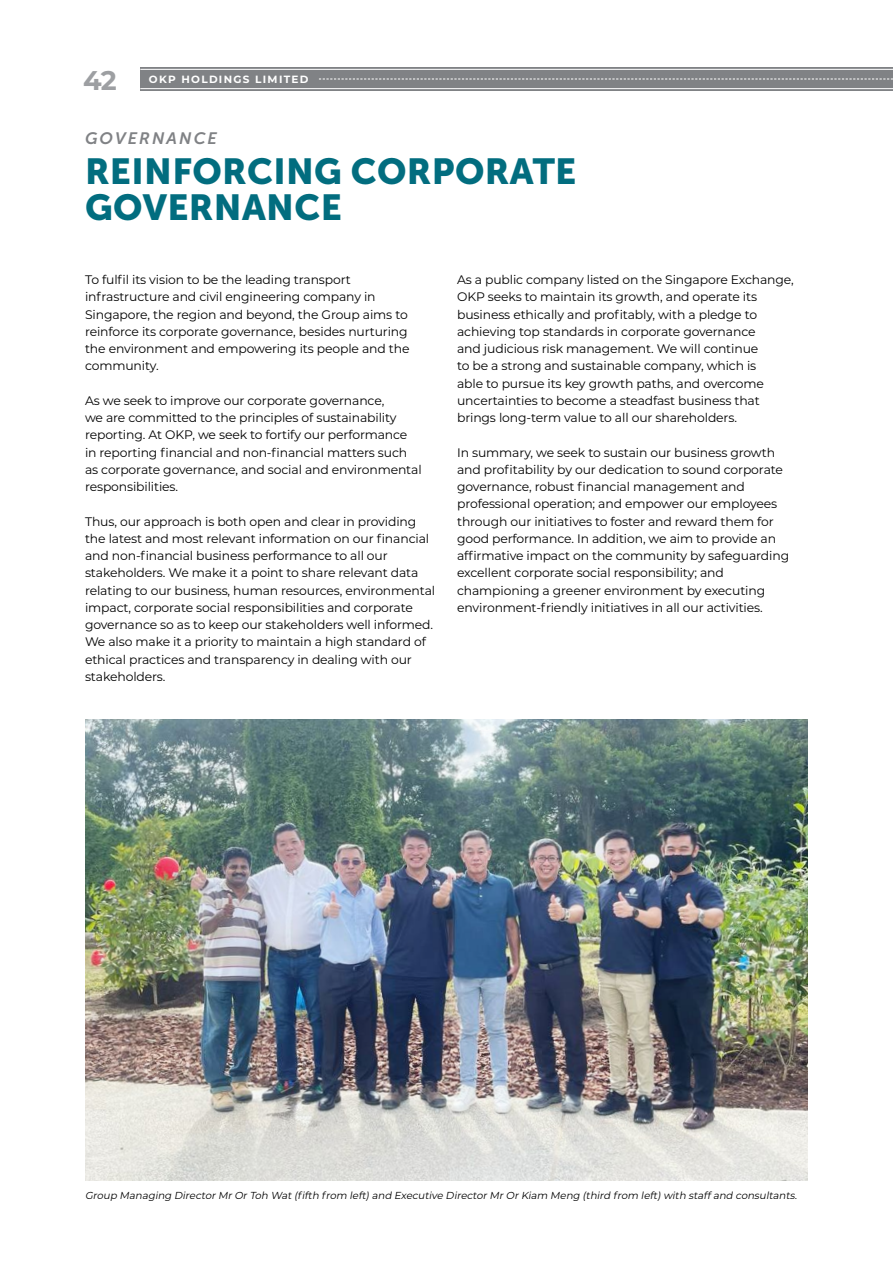
<style>
.page{position:relative;width:893px;height:1263px;background:#fff}
.page>*{position:absolute;margin:0;border:0;box-sizing:border-box;transform-origin:0 0}
.t1{font:36px/36px "Museo Sans 900";letter-spacing:.01em;color:#026d7f}
.t2{font:700 27px "Montserrat";color:#9d9fa2}
.t3{font:italic 16.5px "Museo Sans 700";letter-spacing:.125em;color:#808285}
.t4{font:12.3px/17.2px "Montserrat";letter-spacing:-.01em;color:#000}
.t5{font:700 10.5px "Montserrat";letter-spacing:.125em;color:#fff}
.t6{font:italic 10.2px "Montserrat";color:#000}
</style>
<div class="page">
<img style="left:85px;top:720px;width:723px;height:461px">
<div style="left:140px;top:67px;width:753px;height:24px;background:#808285"></div>
<svg style="left:319px;top:79px;width:574px;height:1px"></svg>
<hr style="left:140px;top:69px;width:753px;height:1px;background:#fff">
<hr style="left:140px;top:88px;width:753px;height:1px;background:#fff">
<h2 class="t2" style="left:83px;top:61px;width:35px">42</h2>
<p class="t5" style="left:149px;top:72px;width:161px">OKP HOLDINGS LIMITED</p>
<h3 class="t3" style="left:85px;top:129px;width:134px">GOVERNANCE</h3>
<h1 class="t1" style="left:85px;top:154px;width:493px">REINFORCING CORPORATE<br>GOVERNANCE</h1>
<p class="t4" style="left:85px;top:271px;width:326px">To fulfil its vision to be the leading transport infrastructure and civil engineering company in Singapore, the region and beyond, the Group aims to reinforce its corporate governance, besides nurturing the environment and empowering its people and the community.</p>
<p class="t4" style="left:85px;top:391px;width:338px">As we seek to improve our corporate governance,<br>we are committed to the principles of sustainability reporting. At OKP, we seek to fortify our performance in reporting financial and non-financial matters such as corporate governance, and social and environmental responsibilities.</p>
<p class="t4" style="left:85px;top:512px;width:352px">Thus, our approach is both open and clear in providing the latest and most relevant information on our financial and non-financial business performance to all our stakeholders. We make it a point to share relevant data relating to our business, human resources, environmental impact, corporate social responsibilities and corporate governance so as to keep our stakeholders well informed.<br>We also make it a priority to maintain a high standard of ethical practices and transparency in dealing with our stakeholders.</p>
<p class="t4" style="left:457px;top:271px;width:338px">As a public company listed on the Singapore Exchange, OKP seeks to maintain its growth, and operate its business ethically and profitably, with a pledge to achieving top standards in corporate governance<br>and judicious risk management. We will continue<br>to be a strong and sustainable company, which is<br>able to pursue its key growth paths, and overcome uncertainties to become a steadfast business that brings long-term value to all our shareholders.</p>
<p class="t4" style="left:457px;top:443px;width:334px">In summary, we seek to sustain our business growth and profitability by our dedication to sound corporate governance, robust financial management and professional operation; and empower our employees through our initiatives to foster and reward them for good performance. In addition, we aim to provide an affirmative impact on the community by safeguarding excellent corporate social responsibility; and championing a greener environment by executing environment-friendly initiatives in all our activities.</p>
<p class="t6" style="left:85px;top:1188px;width:716px">Group Managing DirectorMrOrToh Wat(fifth from left)and Executive DirectorMrOrKiam Meng (third from left)with staffand consultants.</p>
</div>
